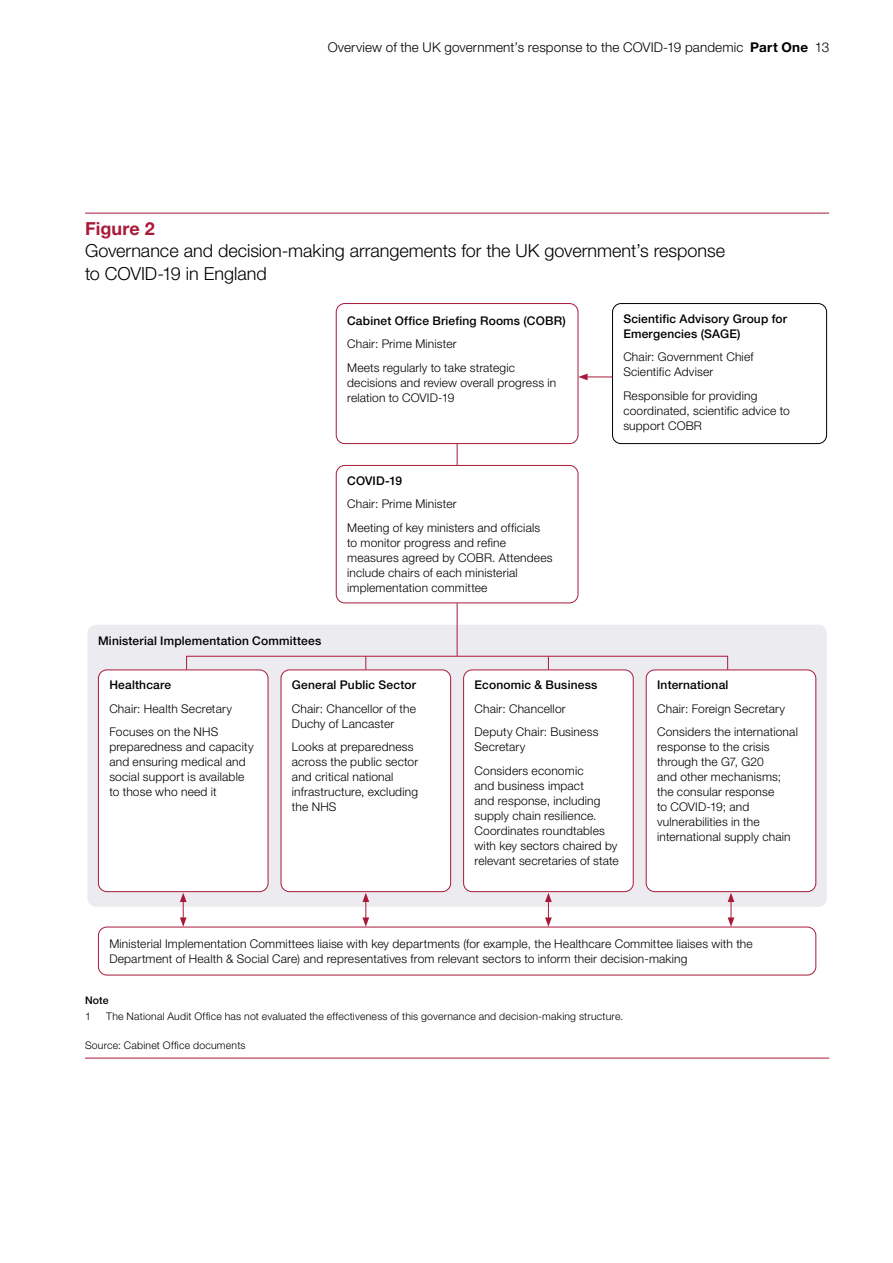
<style>
.page{position:relative;width:893px;height:1263px;background:#fff}
.page>*{position:absolute;margin:0;border:0;box-sizing:border-box;transform-origin:0 0}
.t1{font:300 18px/22.5px "Helvetica Neue LT Std";color:#000}
.t2{font:300 13.5px "Helvetica Neue LT Std";letter-spacing:.01em;color:#000}
.t3{font:300 12px/15px "Helvetica Neue LT Std";letter-spacing:.015em;color:#000}
.t4{font:500 12px/15px "Helvetica Neue LT Std";letter-spacing:.015em;color:#000}
.t5{font:300 10.5px "Helvetica Neue LT Std";letter-spacing:.02em;color:#000}
.t6{font:500 10.5px/15.6px "Helvetica Neue LT Std";color:#000}
.s1{font-weight:700}
.s2{font-weight:700;color:#a91a39}
.s3{font-weight:500}
.s4{font-weight:300}
</style>
<div class="page">
<hr style="left:85px;top:213px;width:744px;height:1px;background:#a91a39">
<div style="left:336px;top:303px;width:242px;height:141px;border:1px solid #a91a39;border-radius:9px"></div>
<div style="left:612px;top:303px;width:215px;height:141px;border:1px solid #000;border-radius:9px"></div>
<div style="left:336px;top:465px;width:242px;height:138px;border:1px solid #a91a39;border-radius:9px"></div>
<div style="left:87px;top:625px;width:740px;height:282px;background:#ecebef;border-radius:9px"></div>
<hr style="left:85px;top:1058px;width:744px;height:1px;background:#a91a39">
<div style="left:98px;top:670px;width:170px;height:222px;background:#fff;border-radius:9px"></div>
<div style="left:98px;top:670px;width:170px;height:222px;border:1px solid #a91a39;border-radius:9px"></div>
<div style="left:98px;top:927px;width:718px;height:48px;border:1px solid #a91a39;border-radius:9px"></div>
<div style="left:281px;top:670px;width:170px;height:222px;background:#fff;border-radius:9px"></div>
<div style="left:281px;top:670px;width:170px;height:222px;border:1px solid #a91a39;border-radius:9px"></div>
<div style="left:464px;top:670px;width:169px;height:222px;background:#fff;border-radius:9px"></div>
<div style="left:463px;top:670px;width:170px;height:222px;border:1px solid #a91a39;border-radius:9px"></div>
<div style="left:646px;top:670px;width:170px;height:222px;background:#fff;border-radius:9px"></div>
<div style="left:646px;top:670px;width:170px;height:222px;border:1px solid #a91a39;border-radius:9px"></div>
<svg style="left:180px;top:893px;width:7px;height:34px"></svg>
<svg style="left:362px;top:893px;width:7px;height:34px"></svg>
<svg style="left:545px;top:893px;width:7px;height:34px"></svg>
<svg style="left:728px;top:893px;width:6px;height:34px"></svg>
<div style="left:186px;top:656px;width:542px;height:14px;border:1px solid #a91a39"></div>
<svg style="left:365px;top:656px;width:1px;height:14px"></svg>
<hr style="left:457px;top:603px;width:1px;height:53px;background:#a91a39">
<svg style="left:457px;top:444px;width:1px;height:21px"></svg>
<svg style="left:548px;top:656px;width:1px;height:14px"></svg>
<svg style="left:578px;top:374px;width:34px;height:6px"></svg>
<p class="t2" style="left:328px;top:39px;width:503px">Overview of the UK government’s response to the COVID-19 pandemic <span class="s1">Part One</span> 13</p>
<p class="t1" style="left:85px;top:217px;width:642px"><span class="s2">Figure 2<br></span>Governance and decision-making arrangements for the UK government’s response to COVID-19 in England</p>
<p class="t3" style="left:347px;top:308px;width:220px;line-height:23.5px"><span class="s3">Cabinet Office Briefing Rooms (COBR)<br></span>Chair: Prime Minister<br>Meets regularly to take strategic</p>
<p class="t3" style="left:347px;top:375px;width:211px">decisions and review overall progress in relation to COVID-19</p>
<p class="t4" style="left:623px;top:311px;width:165px">Scientific Advisory Group for<br>Emergencies (SAGE)</p>
<p class="t3" style="left:623px;top:349px;width:132px">Chair: Government Chief<br>Scientific Adviser</p>
<p class="t3" style="left:623px;top:388px;width:168px">Responsible for providing coordinated, scientific advice to support COBR</p>
<p class="t4" style="left:98px;top:633px;width:225px">Ministerial Implementation Committees</p>
<p class="t3" style="left:347px;top:469px;width:195px;line-height:23.5px"><span class="s3">COVID-19<br></span>Chair: Prime Minister<br>Meeting of key ministers and officials</p>
<p class="t3" style="left:347px;top:535px;width:207px">to monitor progress and refine measures agreed by COBR. Attendees include chairs of each ministerial implementation committee</p>
<p class="t3" style="left:109px;top:673px;width:124px;line-height:23.5px"><span class="s3">Healthcare<br></span>Chair: Health Secretary<br>Focuses on the NHS</p>
<p class="t3" style="left:109px;top:739px;width:146px">preparedness and capacity and ensuring medical and social support is available to those who need it</p>
<p class="t3" style="left:292px;top:673px;width:126px;line-height:23.5px"><span class="s3">General Public Sector<br></span>Chair: Chancellor of the</p>
<p class="t3" style="left:292px;top:712px;width:123px;line-height:23.5px">Duchy of Lancaster<br>Looks at preparedness</p>
<p class="t3" style="left:292px;top:754px;width:128px">across the public sector and critical national infrastructure, excluding the NHS</p>
<p class="t3" style="left:474px;top:673px;width:125px;line-height:23.5px"><span class="s3">Economic &amp; Business<br></span>Chair: Chancellor<br>Deputy Chair: Business</p>
<p class="t3" style="left:474px;top:735px;width:111px;line-height:23.5px">Secretary<br>Considers economic</p>
<p class="t3" style="left:474px;top:778px;width:146px">and business impact<br>and response, including supply chain resilience.<br>Coordinates roundtables with key sectors chaired by relevant secretaries of state</p>
<p class="t3" style="left:657px;top:673px;width:142px;line-height:23.5px"><span class="s3">International<br></span>Chair: Foreign Secretary<br>Considers the international</p>
<p class="t3" style="left:657px;top:739px;width:135px">response to the crisis through the G7, G20<br>and other mechanisms; the consular response<br>to COVID-19; and vulnerabilities in the international supply chain</p>
<p class="t3" style="left:109px;top:936px;width:645px">Ministerial Implementation Committees liaise with key departments (for example, the Healthcare Committee liaises with the<br>Department of Health &amp; Social Care) and representatives from relevant sectors to inform their decision-making</p>
<p class="t6" style="left:85px;top:993px;width:25px">Note<br><span class="s4">1</span></p>
<p class="t5" style="left:106px;top:1010px;width:519px">The National Audit Office has not evaluated the effectiveness of this governance and decision-making structure.</p>
<p class="t5" style="left:85px;top:1039px;width:162px">Source: Cabinet Office documents</p>
</div>
